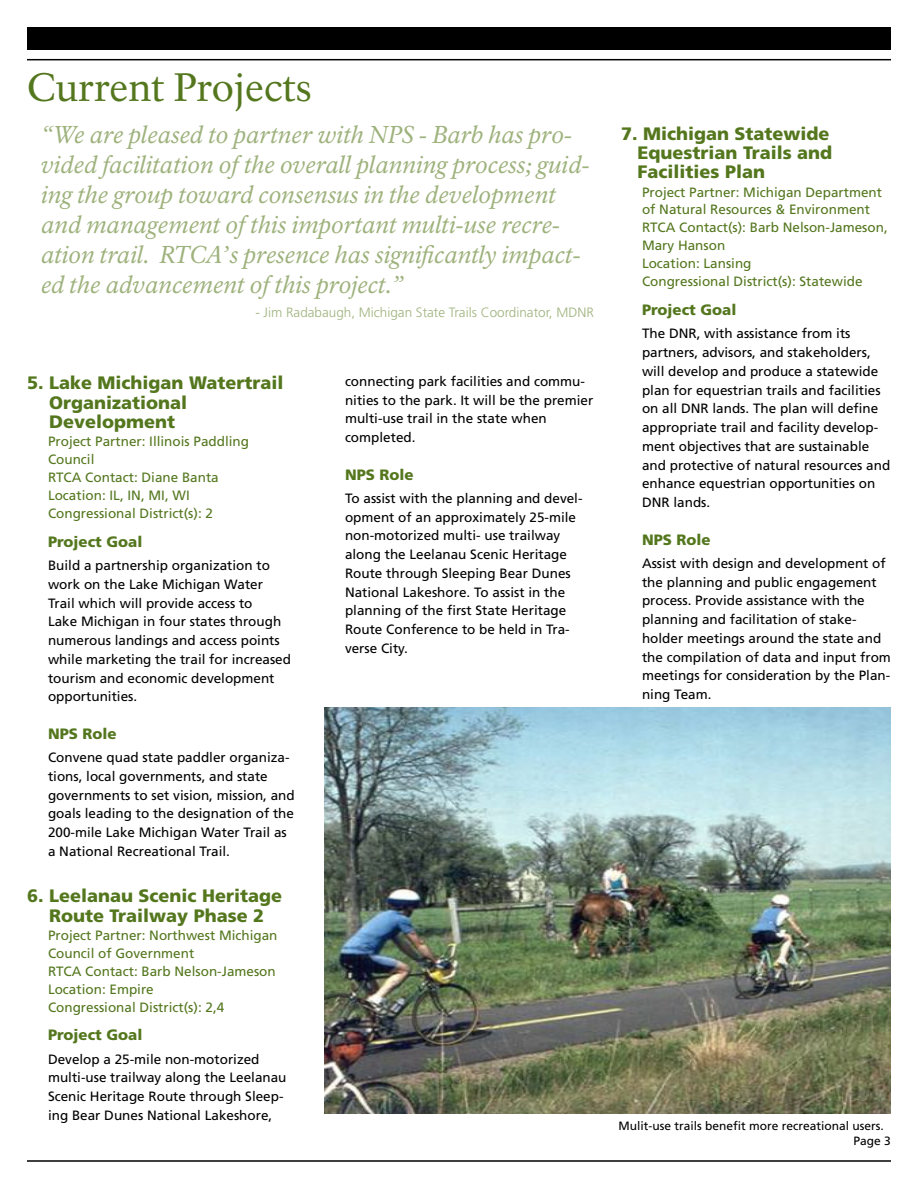
<style>
.page{position:relative;width:918px;height:1188px;background:#fff}
.page>*{position:absolute;margin:0;border:0;box-sizing:border-box;transform-origin:0 0}
.t1{font:39px "NPS Rawlinson OT";color:#54771e}
.t2{font:italic 24px/30px "NPS Rawlinson OT";color:#9eb27c}
.t3{font:900 18px/19.5px "Frutiger LT Std";color:#54771e}
.t4{font:900 15px "Frutiger LT Std";color:#54771e}
.t5{font:13.5px/18.8px "Frutiger LT Std";color:#000}
.t6{font:13.5px/18px "Frutiger LT Std";color:#54771e}
.t7{font:300 13.5px "Frutiger LT Std";color:#9eb27c}
.t8{font:12px "Frutiger LT Std";color:#000}
</style>
<div class="page">
<div style="left:27px;top:27px;width:864px;height:23px;background:#000"></div>
<hr style="left:27px;top:59px;width:864px;height:1px;background:#000">
<hr style="left:27px;top:1160px;width:864px;height:2px;background:#000">
<img style="left:324px;top:707px;width:567px;height:407px">
<h1 class="t1" style="left:27px;top:64px;width:286px">Current Projects</h1>
<p class="t2" style="left:41px;top:120px;width:550px">“We are pleased to partner with NPS - Barb has pro&shy;vided facilitation of the overall planning process; guid&shy;ing the group toward consensus in the development and management of this important multi-use recre&shy;ation trail. RTCA’s presence has significantly impact&shy;ed the advancement of this project.”</p>
<p class="t7" style="left:255px;top:304px;width:340px">- Jim Radabaugh, Michigan State Trails Coordinator, MDNR</p>
<h3 class="t3" style="left:49px;top:373px;width:236px;text-indent:-22px">5. Lake Michigan Watertrail<br>Organizational<br>Development</h3>
<p class="t6" style="left:48px;top:433px;width:203px">Project Partner: Illinois Paddling<br>Council<br>RTCA Contact: Diane Banta<br>Location: IL, IN, MI, WI<br>Congressional District(s): 2</p>
<p class="t4" style="left:48px;top:532px;width:96px">Project Goal</p>
<p class="t5" style="left:48px;top:556px;width:245px">Build a partnership organization to work on the Lake Michigan Water Trail which will provide access to<br>Lake Michigan in four states through numerous landings and access points while marketing the trail for increased tourism and economic development opportunities.</p>
<p class="t4" style="left:48px;top:724px;width:70px">NPS Role</p>
<p class="t5" style="left:48px;top:748px;width:248px">Convene quad state paddler organiza&shy;tions, local governments, and state governments to set vision, mission, and goals leading to the designation of the 200-mile Lake Michigan Water Trail as a National Recreational Trail.</p>
<h3 class="t3" style="left:27px;top:886px;width:257px;text-align:center">6. Leelanau Scenic Heritage<br>Route Trailway Phase 2</h3>
<p class="t6" style="left:48px;top:926px;width:231px">Project Partner: Northwest Michigan<br>Council of Government<br>RTCA Contact: Barb Nelson-Jameson<br>Location: Empire<br>Congressional District(s): 2,4</p>
<p class="t4" style="left:48px;top:1026px;width:96px">Project Goal</p>
<p class="t5" style="left:48px;top:1050px;width:240px">Develop a 25-mile non-motorized multi-use trailway along the Leelanau Scenic Heritage Route through Sleep&shy;ing Bear Dunes National Lakeshore,</p>
<p class="t5" style="left:345px;top:372px;width:250px">connecting park facilities and commu&shy;nities to the park. It will be the premier multi-use trail in the state when completed.</p>
<p class="t4" style="left:345px;top:465px;width:70px">NPS Role</p>
<p class="t5" style="left:345px;top:489px;width:239px">To assist with the planning and devel&shy;opment of an approximately 25-mile non-motorized multi- use trailway along the Leelanau Scenic Heritage Route through Sleeping Bear Dunes National Lakeshore. To assist in the planning of the first State Heritage Route Conference to be held in Tra&shy;verse City.</p>
<h3 class="t3" style="left:638px;top:123px;width:196px;text-indent:-17px">7. Michigan Statewide<br>Equestrian Trails and<br>Facilities Plan</h3>
<p class="t6" style="left:642px;top:183px;width:247px">Project Partner: Michigan Department of Natural Resources &amp; Environment<br>RTCA Contact(s): Barb Nelson-Jameson,<br>Mary Hanson<br>Location: Lansing<br>Congressional District(s): Statewide</p>
<p class="t4" style="left:642px;top:301px;width:96px">Project Goal</p>
<p class="t5" style="left:642px;top:324px;width:250px">The DNR, with assistance from its partners, advisors, and stakeholders, will develop and produce a statewide plan for equestrian trails and facilities on all DNR lands. The plan will define appropriate trail and facility develop&shy;ment objectives that are sustainable and protective of natural resources and enhance equestrian opportunities on DNR lands.</p>
<p class="t4" style="left:642px;top:530px;width:70px">NPS Role</p>
<p class="t5" style="left:642px;top:554px;width:250px">Assist with design and development of the planning and public engagement process. Provide assistance with the planning and facilitation of stake&shy;holder meetings around the state and the compilation of data and input from meetings for consideration by the Plan&shy;ning Team.</p>
<p class="t8" style="left:619px;top:1118px;width:267px">Mulit-use trails benefit more recreational users.</p>
<p class="t8" style="left:854px;top:1133px;width:39px">Page 3</p>
</div>
